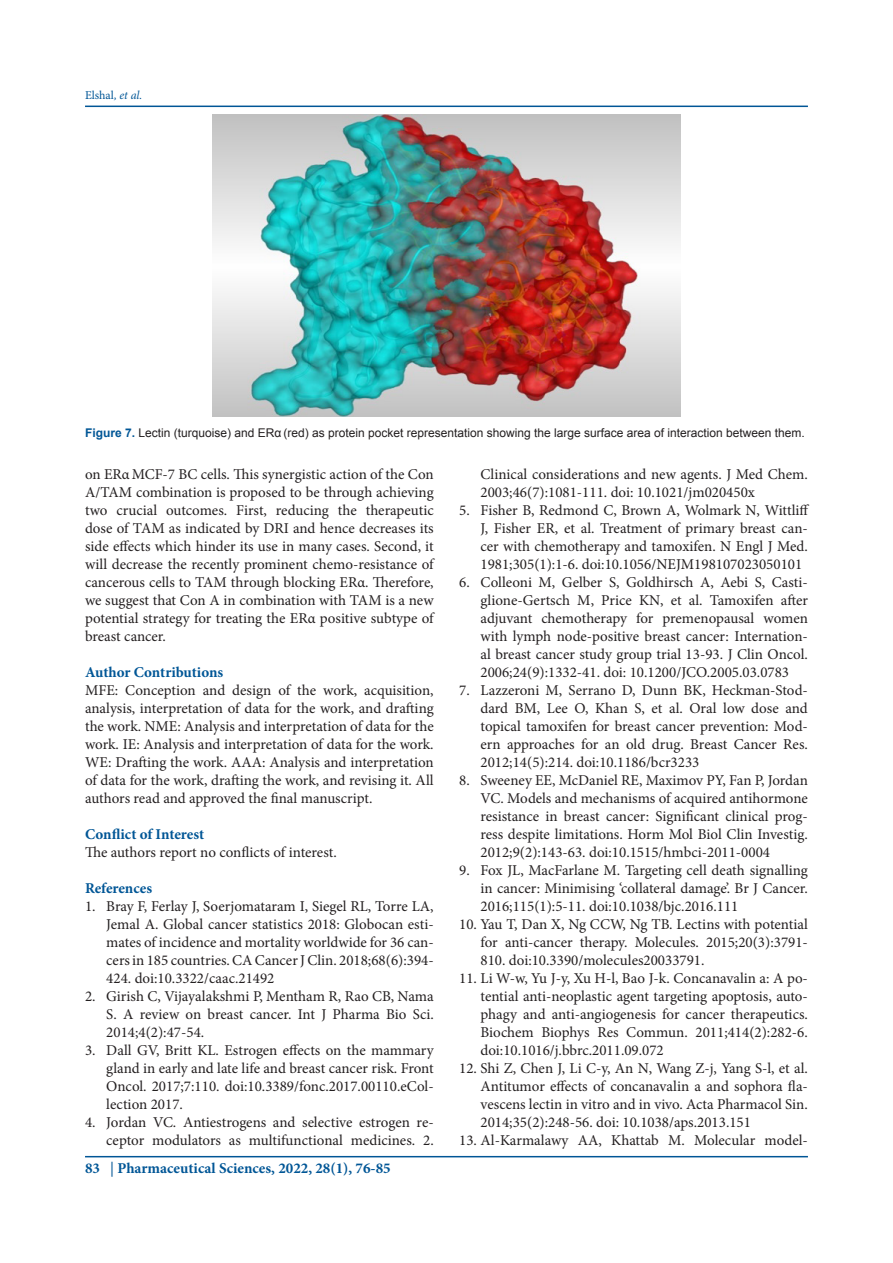
<style>
.page{position:relative;width:893px;height:1263px;background:#fff}
.page>*{position:absolute;margin:0;border:0;box-sizing:border-box;transform-origin:0 0}
.t1{font:15px/18px "Minion Pro";color:#231f20;text-align:justify}
.t2{font:700 15px "Minion Pro";color:#005696}
.t3{font:12px "Arial";color:#231f20}
.t4{font:12px "Minion Pro";letter-spacing:-.005em;color:#005696}
.s1{font-style:italic}
.s2{font-weight:700;color:#005696}
.s3{font-weight:500}
</style>
<div class="page">
<hr style="left:85px;top:106px;width:723px;height:1px;background:#005696">
<hr style="left:85px;top:1156px;width:723px;height:1px;background:#005696">
<img style="left:212px;top:115px;width:469px;height:302px">
<p class="t4" style="left:85px;top:87px;width:59px">Elshal<span class="s1">, et al.</span></p>
<p class="t3" style="left:85px;top:425px;width:721px"><span class="s2">Figure 7.</span> Lectin (turquoise) and ERα (red) as protein pocket representation showing the large surface area of interaction between them.</p>
<p class="t1" style="left:85px;top:465px;width:350px">on ERαMCF-7 BC cells. This synergistic action of the Con A/TAM combination is proposed to be through achieving two crucial outcomes. First, reducing the therapeutic dose of TAM as indicated by DRI and hence decreases its side effects which hinder its use in many cases. Second, it will decrease the recently prominent chemo-resistance of cancerous cells to TAM through blocking ERα. Therefore, we suggest that Con A in combination with TAM is a new potential strategy for treating the ERα positive subtype of breast cancer.</p>
<p class="t2" style="left:85px;top:661px;width:140px">Author Contributions</p>
<p class="t1" style="left:85px;top:681px;width:350px">MFE: Conception and design of the work, acquisition, analysis, interpretation of data for the work, and drafting the work. NME: Analysis and interpretation of data for the work. IE: Analysis and interpretation of data for the work.<br>WE: Drafting the work. AAA: Analysis and interpretation of data for the work, drafting the work, and revising it. All authors read and approved the final manuscript.</p>
<p class="t2" style="left:85px;top:823px;width:121px">Conflict of Interest</p>
<p class="t1" style="left:85px;top:843px;width:253px">The authors report no conflicts of interest.</p>
<p class="t2" style="left:85px;top:877px;width:69px">References</p>
<p class="t1" style="left:106px;top:897px;width:329px;text-indent:-21px">1. Bray F, Ferlay J, Soerjomataram I, Siegel RL, Torre LA, Jemal A. Global cancer statistics 2018: Globocan esti&shy;mates of incidence and mortality worldwide for 36 can&shy;cers in 185 countries. CA Cancer J Clin. 2018;68(6):394- 424. doi:10.3322/caac.21492</p>
<p class="t1" style="left:106px;top:987px;width:329px;text-indent:-21px">2. Girish C, Vijayalakshmi P, Mentham R, Rao CB, Nama S. A review on breast cancer. Int J Pharma Bio Sci.<br>2014;4(2):47-54.</p>
<p class="t1" style="left:106px;top:1041px;width:329px;text-indent:-21px">3. Dall GV, Britt KL. Estrogen effects on the mammary gland in early and late life and breast cancer risk. Front Oncol. 2017;7:110. doi:10.3389/fonc.2017.00110.eCol&shy;lection 2017.</p>
<p class="t1" style="left:85px;top:1113px;width:350px;text-align:right">4. Jordan VC. Antiestrogens and selective estrogen re&shy;ceptor modulators as multifunctional medicines. 2.</p>
<p class="t2" style="left:85px;top:1158px;width:307px">83 <span class="s3">|</span> Pharmaceutical Sciences, 2022, 28(1), 76-85</p>
<p class="t1" style="left:480px;top:465px;width:329px">Clinical considerations and new agents. J Med Chem.<br>2003;46(7):1081-111. doi: 10.1021/jm020450x</p>
<p class="t1" style="left:480px;top:501px;width:330px;text-indent:-21px">5. Fisher B, Redmond C, Brown A, Wolmark N, Wittliff J, Fisher ER, et al. Treatment of primary breast can&shy;cer with chemotherapy and tamoxifen. N Engl J Med.<br>1981;305(1):1-6. doi:10.1056/NEJM198107023050101</p>
<p class="t1" style="left:480px;top:573px;width:329px;text-indent:-21px">6. Colleoni M, Gelber S, Goldhirsch A, Aebi S, Casti&shy;glione-Gertsch M, Price KN, et al. Tamoxifen after adjuvant chemotherapy for premenopausal women with lymph node-positive breast cancer: Internation&shy;al breast cancer study group trial 13-93. J Clin Oncol.<br>2006;24(9):1332-41. doi: 10.1200/JCO.2005.03.0783</p>
<p class="t1" style="left:480px;top:681px;width:329px;text-indent:-21px">7. Lazzeroni M, Serrano D, Dunn BK, Heckman-Stod&shy;dard BM, Lee O, Khan S, et al. Oral low dose and topical tamoxifen for breast cancer prevention: Mod&shy;ern approaches for an old drug. Breast Cancer Res.<br>2012;14(5):214. doi:10.1186/bcr3233</p>
<p class="t1" style="left:480px;top:771px;width:329px;text-indent:-21px">8. Sweeney EE, McDaniel RE, Maximov PY, Fan P, Jordan VC. Models and mechanisms of acquired antihormone resistance in breast cancer: Significant clinical prog&shy;ress despite limitations. Horm Mol Biol Clin Investig.<br>2012;9(2):143-63. doi:10.1515/hmbci-2011-0004</p>
<p class="t1" style="left:480px;top:861px;width:329px;text-indent:-21px">9. Fox JL, MacFarlane M. Targeting cell death signalling in cancer: Minimising ‘collateral damage’. Br J Cancer.<br>2016;115(1):5-11. doi:10.1038/bjc.2016.111</p>
<p class="t1" style="left:480px;top:915px;width:329px;text-indent:-21px">10. Yau T, Dan X, Ng CCW, Ng TB. Lectins with potential for anti-cancer therapy. Molecules. 2015;20(3):3791- 810. doi:10.3390/molecules20033791.</p>
<p class="t1" style="left:480px;top:969px;width:329px;text-indent:-21px">11. Li W-w, Yu J-y, Xu H-l, Bao J-k. Concanavalin a: A po&shy;tential anti-neoplastic agent targeting apoptosis, auto&shy;phagy and anti-angiogenesis for cancer therapeutics.<br>Biochem Biophys Res Commun. 2011;414(2):282-6. doi:10.1016/j.bbrc.2011.09.072</p>
<p class="t1" style="left:480px;top:1059px;width:329px;text-indent:-21px">12. Shi Z, Chen J, Li C-y, An N, Wang Z-j, Yang S-l, et al.<br>Antitumor effects of concanavalin a and sophora fla&shy;vescens lectin in vitro and in vivo. Acta Pharmacol Sin.<br>2014;35(2):248-56. doi: 10.1038/aps.2013.151</p>
<p class="t1" style="left:459px;top:1131px;width:350px">13. Al-Karmalawy AA, Khattab M. Molecular model-</p>
</div>
